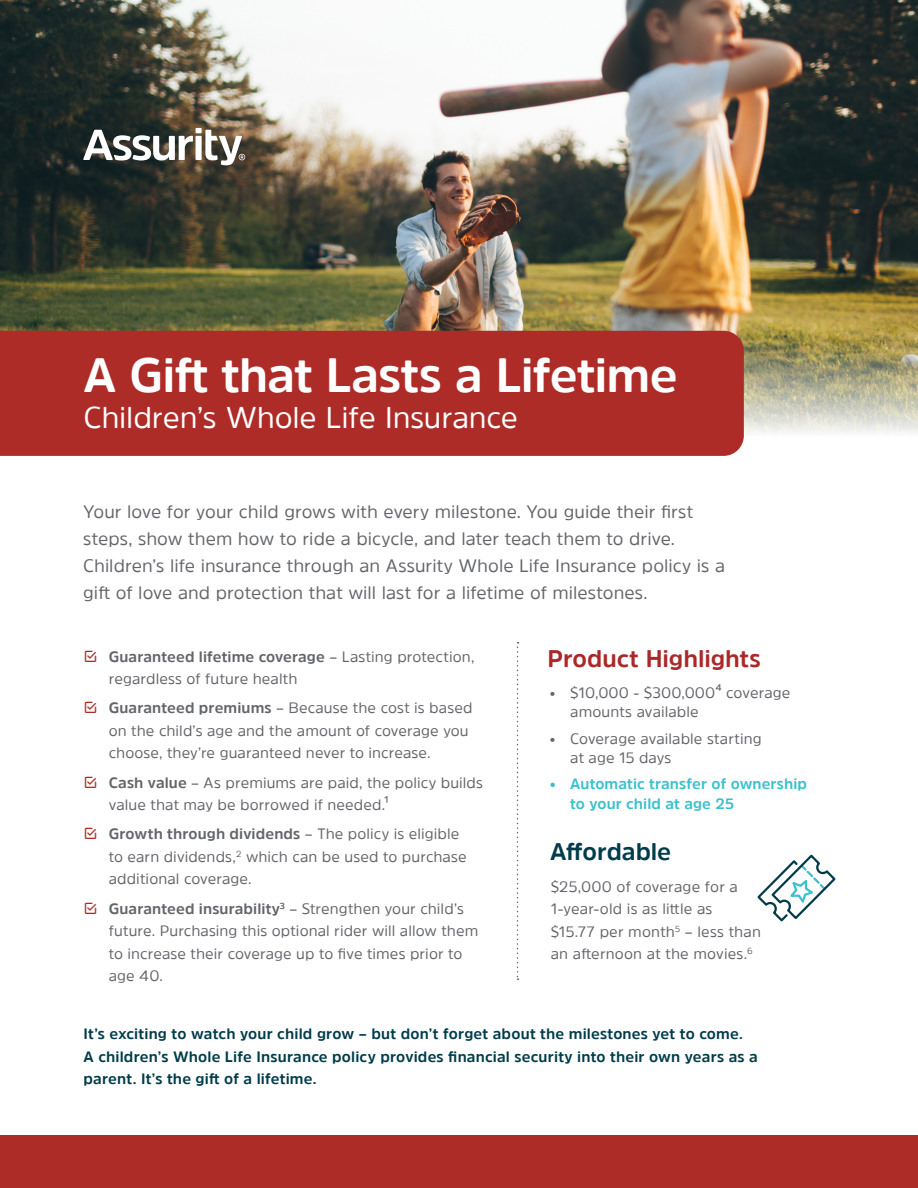
<style>
.page{position:relative;width:918px;height:1188px;background:#fff}
.page>*{position:absolute;margin:0;border:0;box-sizing:border-box;transform-origin:0 0}
.Title_2_-_32pt__34pt{font:700 48px "Amsi Pro";letter-spacing:-.015em;color:#fff}
.Title_2_-_32pt__34pt-2{font:30px "Amsi Pro";letter-spacing:-.01em;color:#fff}
.H5_16pt_18pt_leading{font:700 24px "Amsi Pro";letter-spacing:-.005em;color:#aa2928}
.H5_16pt_18pt_leading-2{font:700 24px "Amsi Pro";letter-spacing:-.005em;color:#013c4b}
.Body_Intro_14_pt_18p{font:18px/27px "Amsi Pro";color:#63656a}
.Body_Intro_14_pt_18p-2{font:15px/22.5px "Amsi Pro";letter-spacing:.005em;color:#63656a}
.Body_Intro_14_pt_18p-3{font:700 15px/22.5px "Amsi Pro";letter-spacing:.01em;color:#013c4b}
.t1{font:700 15px/19.5px "Amsi Pro";letter-spacing:.005em;color:#3bc1cc}
.s1{font-weight:700}
</style>
<div class="page">
<div style="left:0;top:1135px;width:918px;height:53px;background:#ae2c28"></div>
<img style="left:0;top:0;width:918px;height:433px">
<div style="left:0;top:331px;width:744px;height:125px;background:#ae2c28"></div>
<svg style="left:517px;top:642px;width:2px;height:338px"></svg>
<svg style="left:757px;top:854px;width:79px;height:68px"></svg>
<svg style="left:83px;top:128px;width:162px;height:37px"></svg>
<p class="Title_2_-_32pt__34pt" style="left:84px;top:342px;width:596px">A Gift that Lasts a Lifetime</p>
<p class="Title_2_-_32pt__34pt-2" style="left:84px;top:397px;width:436px">Children’s Whole Life Insurance</p>
<p class="Body_Intro_14_pt_18p" style="left:83px;top:497px;width:643px">Your love for your child grows with every milestone. You guide their first steps, show them how to ride a bicycle, and later teach them to drive.<br>Children’s life insurance through an Assurity Whole Life Insurance policy is a gift of love and protection that will last for a lifetime of milestones.</p>
<p class="Body_Intro_14_pt_18p-2" style="left:109px;top:645px;width:367px"><span class="s1">Guaranteed lifetime coverage</span> – Lasting protection, regardless of future health</p>
<p class="Body_Intro_14_pt_18p-2" style="left:109px;top:696px;width:365px"><span class="s1">Guaranteed premiums</span> – Because the cost is based on the child’s age and the amount of coverage you choose, they’re guaranteed never to increase.</p>
<p class="Body_Intro_14_pt_18p-2" style="left:109px;top:771px;width:376px"><span class="s1">Cash value</span> – As premiums are paid, the policy builds value that may be borrowed if needed.¹</p>
<p class="Body_Intro_14_pt_18p-2" style="left:109px;top:822px;width:359px"><span class="s1">Growth through dividends</span> – The policy is eligible to earn dividends,<sup>2</sup> which can be used to purchase additional coverage.</p>
<p class="Body_Intro_14_pt_18p-2" style="left:109px;top:897px;width:371px"><span class="s1">Guaranteed insurability</span><sup>3</sup> – Strengthen your child’s future. Purchasing this optional rider will allow them to increase their coverage up to five times prior to age 40.</p>
<p class="H5_16pt_18pt_leading" style="left:548px;top:642px;width:215px">Product Highlights</p>
<p class="Body_Intro_14_pt_18p-2" style="left:570px;top:683px;width:222px;line-height:19.5px;text-indent:-20px">• $10,000 - $300,000⁴ coverage amounts available</p>
<p class="Body_Intro_14_pt_18p-2" style="left:570px;top:728px;width:193px;line-height:19.5px;text-indent:-20px">• Coverage available starting at age 15 days</p>
<p class="t1" style="left:570px;top:774px;width:238px;text-indent:-20px">• Automatic transfer of ownership to your child at age 25</p>
<p class="H5_16pt_18pt_leading-2" style="left:550px;top:835px;width:123px">Affordable</p>
<p class="Body_Intro_14_pt_18p-2" style="left:551px;top:875px;width:189px">$25,000 of coverage for a<br>1-year-old is as little as</p>
<p class="Body_Intro_14_pt_18p-2" style="left:551px;top:920px;width:212px">$15.77 per month<sup>5</sup> – less than an afternoon at the movies.<sup>6</sup></p>
<p class="Body_Intro_14_pt_18p-3" style="left:84px;top:1022px;width:676px">It’s exciting to watch your child grow – but don’t forget about the milestones yet to come.<br>A children’s Whole Life Insurance policy provides financial security into their own years as a parent. It’s the gift of a lifetime.</p>
</div>
